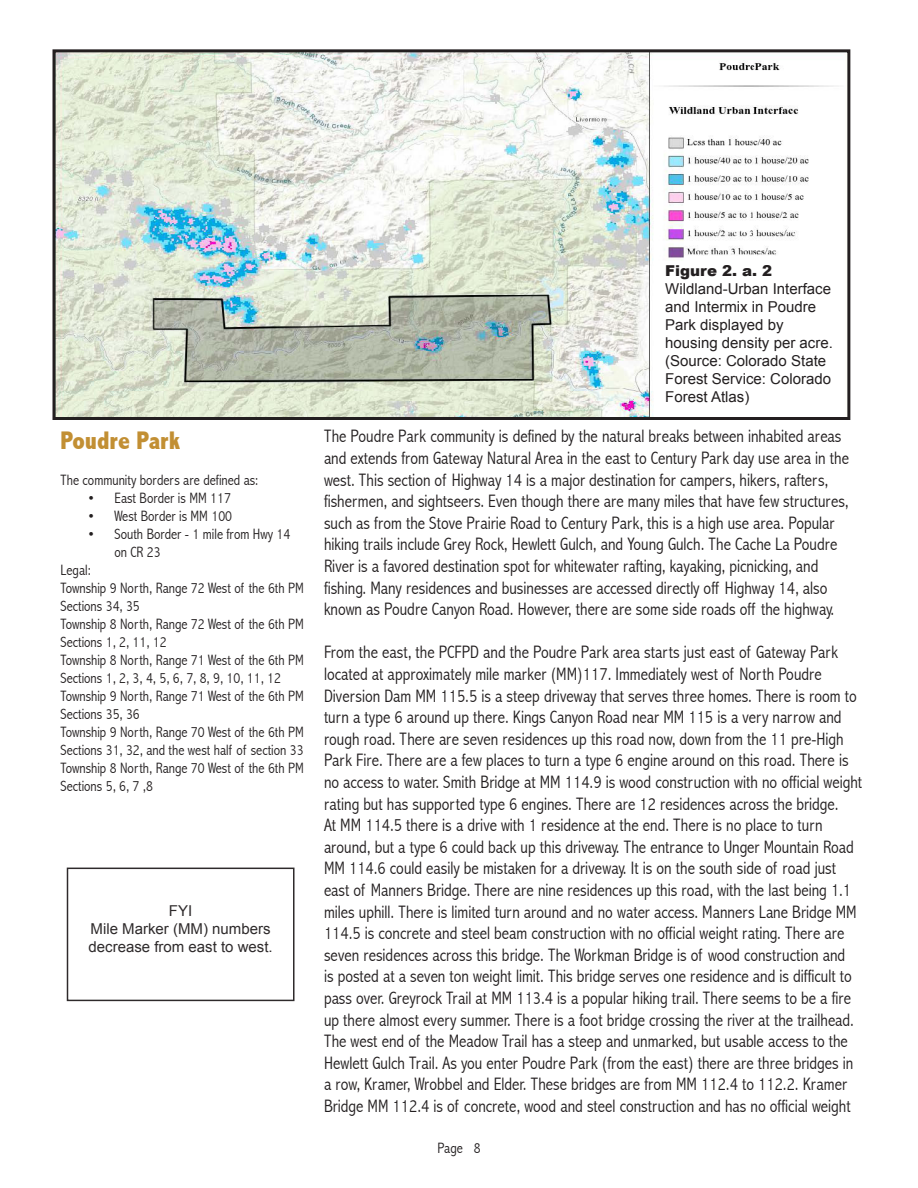
<style>
.page{position:relative;width:918px;height:1188px;background:#fff}
.page>*{position:absolute;margin:0;border:0;box-sizing:border-box;transform-origin:0 0}
.Paragraph_Header{font:800 condensed 25.5px "Abadi";color:#c28f33}
.t1{font:300 condensed 18px/21.6px "Abadi";color:#231f20}
.t2{font:300 condensed 15px/18px "Abadi";color:#231f20}
.CWPP-Photo_Captions{font:15px/18px "Arial";color:#231f20}
.s1{font-weight:900}
</style>
<div class="page">
<img style="left:56px;top:53px;width:778px;height:363px">
<div style="left:52px;top:49px;width:798px;height:371px;border:3px solid #231f20"></div>
<div style="left:67px;top:868px;width:228px;height:133px;border:2px solid #231f20"></div>
<p class="Paragraph_Header" style="left:60px;top:426px;width:121px">Poudre Park</p>
<p class="t2" style="left:60px;top:471px;width:199px">The community borders are defined as:</p>
<p class="t2" style="left:87px;top:489px;width:145px">• East Border is MM 117</p>
<p class="t2" style="left:87px;top:507px;width:146px">• West Border is MM 100</p>
<p class="t2" style="left:114px;top:525px;width:177px;text-indent:-27px">• South Border - 1 mile from Hwy 14 on CR 23</p>
<p class="t2" style="left:60px;top:561px;width:32px">Legal:</p>
<p class="t2" style="left:60px;top:579px;width:245px">Township 9 North, Range 72 West of the 6th PM</p>
<p class="t2" style="left:60px;top:597px;width:81px">Sections 34, 35</p>
<p class="t2" style="left:60px;top:615px;width:245px">Township 8 North, Range 72 West of the 6th PM</p>
<p class="t2" style="left:60px;top:633px;width:108px">Sections 1, 2, 11, 12</p>
<p class="t2" style="left:60px;top:651px;width:245px">Township 8 North, Range 71 West of the 6th PM</p>
<p class="t2" style="left:60px;top:669px;width:222px">Sections 1, 2, 3, 4, 5, 6, 7, 8, 9, 10, 11, 12</p>
<p class="t2" style="left:60px;top:687px;width:245px">Township 9 North, Range 71 West of the 6th PM</p>
<p class="t2" style="left:60px;top:705px;width:81px">Sections 35, 36</p>
<p class="t2" style="left:60px;top:723px;width:245px">Township 9 North, Range 70 West of the 6th PM</p>
<p class="t2" style="left:60px;top:741px;width:245px">Sections 31, 32, and the west half of section 33</p>
<p class="t2" style="left:60px;top:759px;width:245px">Township 8 North, Range 70 West of the 6th PM</p>
<p class="t2" style="left:60px;top:777px;width:94px">Sections 5, 6, 7 ,8</p>
<p class="CWPP-Photo_Captions" style="left:89px;top:902px;width:186px;text-align:center">FYI<br>Mile Marker (MM) numbers decrease from east to west.</p>
<p class="CWPP-Photo_Captions" style="left:665px;top:262px;width:169px"><span class="s1">Figure 2. a. 2<br></span>Wildland-Urban Interface and Intermix in Poudre<br>Park displayed by housing density per acre. (Source: Colorado State<br>Forest Service: Colorado<br>Forest Atlas)</p>
<p class="t1" style="left:324px;top:426px;width:527px">The Poudre Park community is defined by the natural breaks between inhabited areas and extends from Gateway Natural Area in the east to Century Park day use area in the west. This section of Highway 14 is a major destination for campers, hikers, rafters, fishermen, and sightseers. Even though there are many miles that have few structures, such as from the Stove Prairie Road to Century Park, this is a high use area. Popular hiking trails include Grey Rock, Hewlett Gulch, and Young Gulch. The Cache La Poudre River is a favored destination spot for whitewater rafting, kayaking, picnicking, and fishing. Many residences and businesses are accessed directly off Highway 14, also known as Poudre Canyon Road. However, there are some side roads off the highway.</p>
<p class="t1" style="left:324px;top:642px;width:540px">From the east, the PCFPD and the Poudre Park area starts just east of Gateway Park located at approximately mile marker (MM)117. Immediately west of North Poudre Diversion Dam MM 115.5 is a steep driveway that serves three homes. There is room to turn a type 6 around up there. Kings Canyon Road near MM 115 is a very narrow and rough road. There are seven residences up this road now, down from the 11 pre-High Park Fire. There are a few places to turn a type 6 engine around on this road. There is no access to water. Smith Bridge at MM 114.9 is wood construction with no official weight rating but has supported type 6 engines. There are 12 residences across the bridge.<br>At MM 114.5 there is a drive with 1 residence at the end. There is no place to turn around, but a type 6 could back up this driveway. The entrance to Unger Mountain Road MM 114.6 could easily be mistaken for a driveway. It is on the south side of road just east of Manners Bridge. There are nine residences up this road, with the last being 1.1 miles uphill. There is limited turn around and no water access. Manners Lane Bridge MM 114.5 is concrete and steel beam construction with no official weight rating. There are seven residences across this bridge. The Workman Bridge is of wood construction and<br>is posted at a seven ton weight limit. This bridge serves one residence and is difficult to pass over. Greyrock Trail at MM 113.4 is a popular hiking trail. There seems to be a fire up there almost every summer. There is a foot bridge crossing the river at the trailhead.<br>The west end of the Meadow Trail has a steep and unmarked, but usable access to the Hewlett Gulch Trail. As you enter Poudre Park (from the east) there are three bridges in a row, Kramer, Wrobbel and Elder. These bridges are from MM 112.4 to 112.2. Kramer Bridge MM 112.4 is of concrete, wood and steel construction and has no official weight</p>
<p class="t2" style="left:437px;top:1139px;width:45px">Page 8</p>
</div>
